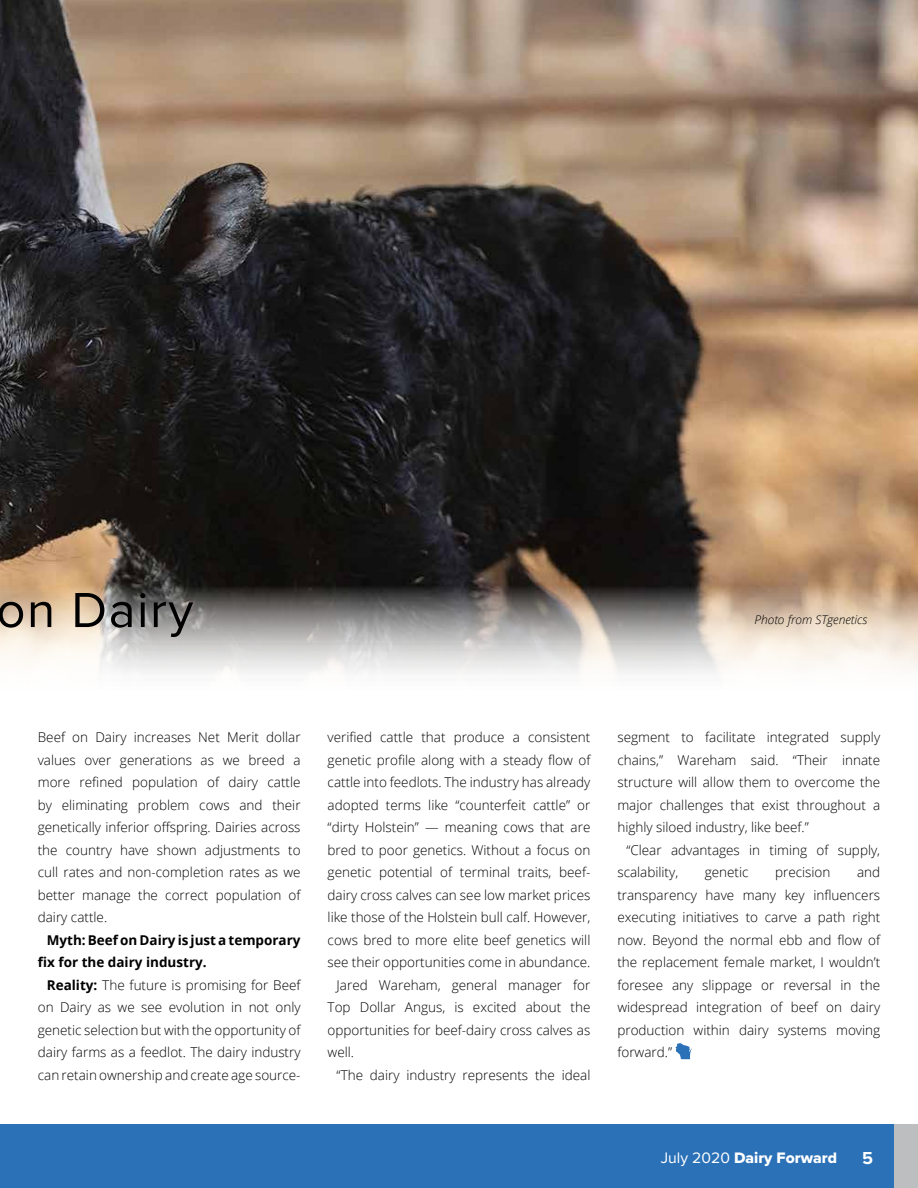
<style>
.page{position:relative;width:918px;height:1188px;background:#fff}
.page>*{position:absolute;margin:0;border:0;box-sizing:border-box;transform-origin:0 0}
.t1{font:51px "Proxima Nova";letter-spacing:.03em;color:#000}
.t2{font:700 18px "Proxima Nova";color:#fff}
.t3{font:15.75px "Proxima Nova Extrabld";color:#fff}
.t4{font:300 13.5px/22.5px "Open Sans";color:#000;text-align:justify}
.t5{font:700 13.5px/22.5px "Open Sans";color:#000}
.t6{font:italic 300 12px "Open Sans";color:#000}
.s1{font-weight:700}
.s2{font-family:"Proxima Nova"}
</style>
<div class="page">
<div style="left:0;top:1124px;width:918px;height:64px;background:#2b71b8"></div>
<div style="left:894px;top:1124px;width:24px;height:64px;background:#bcbec0"></div>
<img style="left:0;top:0;width:918px;height:674px">
<svg style="left:675px;top:1042px;width:17px;height:17px"></svg>
<h1 class="t1" style="left:-4px;top:572px;width:199px">on Dairy</h1>
<p class="t6" style="left:754px;top:612px;width:114px">Photo from STgenetics</p>
<p class="t4" style="left:38px;top:726px;width:264px">Beef on Dairy increases Net Merit dollar values over generations as we breed a more refined population of dairy cattle by eliminating problem cows and their genetically inferior offspring. Dairies across the country have shown adjustments to cull rates and non-completion rates as we better manage the correct population of dairy cattle.</p>
<p class="t5" style="left:38px;top:928px;width:264px;text-indent:9px">Myth: Beef on Dairy is just a temporary fix for the dairy industry.</p>
<p class="t4" style="left:38px;top:973px;width:264px;text-indent:9px"><span class="s1">Reality:</span> The future is promising for Beef on Dairy as we see evolution in not only genetic selection but with the opportunity of dairy farms as a feedlot. The dairy industry can retain ownership and create age source-</p>
<p class="t4" style="left:328px;top:726px;width:264px">verified cattle that produce a consistent</p>
<p class="t4" style="left:328px;top:748px;width:264px">genetic profile along with a steady flow of</p>
<p class="t4" style="left:328px;top:771px;width:264px">cattle into feedlots. The industry has already</p>
<p class="t4" style="left:328px;top:793px;width:264px">adopted terms like “counterfeit cattle” or</p>
<p class="t4" style="left:328px;top:816px;width:264px">“dirty Holstein” — meaning cows that are</p>
<p class="t4" style="left:328px;top:838px;width:264px">bred to poor genetics. Without a focus on</p>
<p class="t4" style="left:328px;top:861px;width:264px">genetic potential of terminal traits, beef-</p>
<p class="t4" style="left:328px;top:883px;width:264px">dairy cross calves can see low market prices</p>
<p class="t4" style="left:328px;top:906px;width:264px">like those of the Holstein bull calf. However,</p>
<p class="t4" style="left:328px;top:928px;width:264px">cows bred to more elite beef genetics will</p>
<p class="t4" style="left:328px;top:951px;width:264px">see their opportunities come in abundance.</p>
<p class="t4" style="left:337px;top:973px;width:255px">Jared Wareham, general manager for</p>
<p class="t4" style="left:328px;top:996px;width:264px">Top Dollar Angus, is excited about the</p>
<p class="t4" style="left:328px;top:1018px;width:264px">opportunities for beef-dairy cross calves as</p>
<p class="t4" style="left:328px;top:1041px;width:28px">well.</p>
<p class="t4" style="left:337px;top:1063px;width:255px">“The dairy industry represents the ideal</p>
<p class="t4" style="left:617px;top:726px;width:264px">segment to facilitate integrated supply chains,” Wareham said. “Their innate structure will allow them to overcome the major challenges that exist throughout a highly siloed industry, like beef.”</p>
<p class="t4" style="left:617px;top:838px;width:264px;text-indent:9px">“Clear advantages in timing of supply, scalability,</p>
<p class="t4" style="left:617px;top:861px;width:264px;text-indent:240px">and transparency have many key influencers executing initiatives to carve a path right now. Beyond the normal ebb and flow of the replacement female market, I wouldn’t foresee any slippage or reversal in the widespread integration of beef on dairy production within dairy systems moving forward.”</p>
<p class="t4" style="left:705px;top:861px;width:45px">genetic</p>
<p class="t4" style="left:775px;top:861px;width:57px">precision</p>
<p class="t3" style="left:661px;top:1146px;width:178px"><span class="s2">July 2020</span> Dairy Forward</p>
<h2 class="t2" style="left:862px;top:1144px;width:12px">5</h2>
</div>
